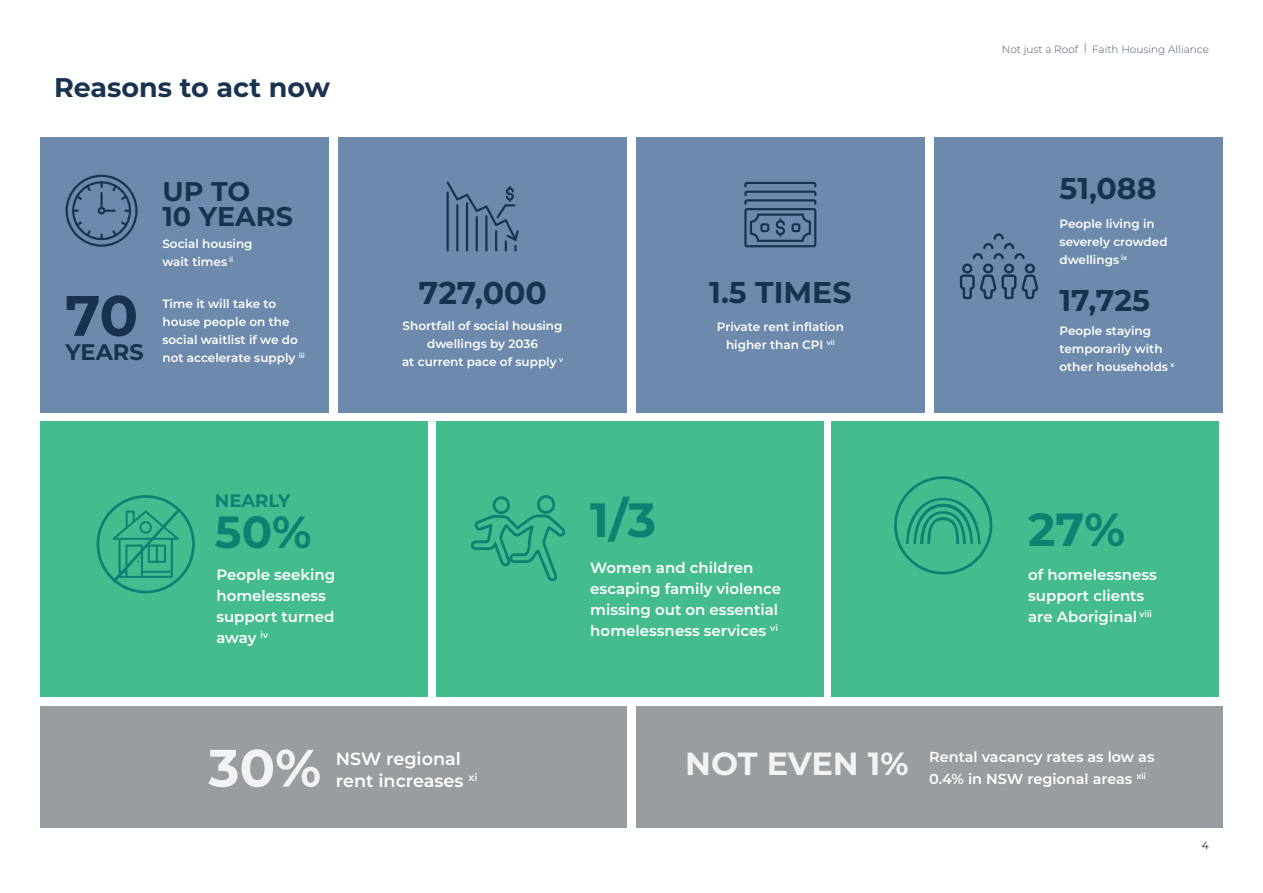
<style>
.page{position:relative;width:1263px;height:893px;background:#fff}
.page>*{position:absolute;margin:0;border:0;box-sizing:border-box;transform-origin:0 0}
.t1{font:700 57px "Montserrat";color:#18324f}
.t2{font:700 52.5px "Montserrat";color:#f1f3f3}
.t3{font:700 48px "Montserrat";color:#0f8173}
.t4{font:700 46.5px "Montserrat";color:#0f8173}
.t5{font:700 45px "Montserrat";color:#0f8173}
.t6{font:700 32.1px "Montserrat";letter-spacing:-.01em;color:#f1f3f3}
.t7{font:700 31.5px "Montserrat";color:#18324f}
.t8{font:700 30px "Montserrat";color:#18324f}
.t9{font:700 27px "Montserrat";color:#18324f}
.t10{font:700 22.5px "Montserrat";color:#18324f}
.t11{font:700 18px "Montserrat";color:#0f8173}
.t12{font:600 17.55px/21.1px "Montserrat";color:#fff}
.t13{font:600 15px/21px "Montserrat";color:#fff}
.t14{font:600 14.4px/21.6px "Montserrat";color:#fff}
.t15{font:600 12px/18px "Montserrat";color:#fff}
.t16{font:300 10.5px "Montserrat";color:#49536c}
.t17{font:500 10.5px "Montserrat";color:#49536c}
</style>
<div class="page">
<div style="left:40px;top:421px;width:388px;height:276px;background:#44bc8e"></div>
<div style="left:436px;top:421px;width:388px;height:276px;background:#44bc8e"></div>
<div style="left:831px;top:421px;width:388px;height:276px;background:#44bc8e"></div>
<div style="left:40px;top:706px;width:587px;height:121px;background:#979da1"></div>
<div style="left:338px;top:137px;width:289px;height:275px;background:#6d8aad"></div>
<div style="left:40px;top:137px;width:289px;height:275px;background:#6d8aad"></div>
<div style="left:636px;top:706px;width:586px;height:121px;background:#979da1"></div>
<div style="left:636px;top:137px;width:289px;height:275px;background:#6d8aad"></div>
<div style="left:934px;top:137px;width:288px;height:275px;background:#6d8aad"></div>
<svg style="left:66px;top:175px;width:72px;height:72px"></svg>
<svg style="left:446px;top:181px;width:73px;height:70px"></svg>
<svg style="left:744px;top:182px;width:72px;height:65px"></svg>
<svg style="left:906px;top:498px;width:74px;height:46px"></svg>
<svg style="left:960px;top:233px;width:78px;height:66px"></svg>
<svg style="left:471px;top:495px;width:94px;height:86px"></svg>
<div style="left:97px;top:495px;width:98px;height:98px;border:3px solid #0f8173;border-radius:50%"></div>
<svg style="left:110px;top:507px;width:72px;height:79px"></svg>
<div style="left:894px;top:476px;width:98px;height:98px;border:3px solid #0f8173;border-radius:50%"></div>
<p class="t9" style="left:54px;top:68px;width:278px">Reasons to act now</p>
<p class="t1" style="left:65px;top:275px;width:74px">70</p>
<p class="t10" style="left:66px;top:336px;width:80px">YEARS</p>
<p class="t9" style="left:162px;top:172px;width:89px">UP TO</p>
<p class="t9" style="left:162px;top:197px;width:132px">10 YEARS</p>
<p class="t15" style="left:162px;top:234px;width:92px">Social housing wait times <sup>ii</sup></p>
<p class="t15" style="left:162px;top:294px;width:144px">Time it will take to house people on the social waitlist if we do not accelerate supply <sup>iii</sup></p>
<p class="t7" style="left:419px;top:270px;width:130px">727,000</p>
<p class="t15" style="left:402px;top:316px;width:163px;text-align:center">Shortfall of social housing dwellings by 2036<br>at current pace of supply <sup>v</sup></p>
<p class="t8" style="left:709px;top:271px;width:144px">1.5 TIMES</p>
<p class="t15" style="left:717px;top:317px;width:129px;text-align:center">Private rent inflation higher than CPI <sup>vii</sup></p>
<p class="t16" style="left:1002px;top:42px;width:209px">Not just a Roof | Faith Housing Alliance</p>
<p class="t8" style="left:1059px;top:167px;width:99px">51,088</p>
<p class="t15" style="left:1059px;top:214px;width:110px">People living in severely crowded dwellings <sup>ix</sup></p>
<p class="t8" style="left:1059px;top:278px;width:92px">17,725</p>
<p class="t15" style="left:1059px;top:321px;width:117px">People staying temporarily with other households <sup>x</sup></p>
<p class="t11" style="left:215px;top:488px;width:77px">NEARLY</p>
<p class="t5" style="left:215px;top:499px;width:98px">50%</p>
<p class="t13" style="left:216px;top:564px;width:120px">People seeking homelessness support turned away <sup>iv</sup></p>
<p class="t3" style="left:590px;top:486px;width:68px">1/3</p>
<p class="t13" style="left:590px;top:556px;width:192px">Women and children escaping family violence missing out on essential homelessness services <sup>vi</sup></p>
<p class="t4" style="left:1028px;top:496px;width:99px">27%</p>
<p class="t13" style="left:1028px;top:564px;width:130px">of homelessness support clients are Aboriginal <sup>viii</sup></p>
<p class="t2" style="left:208px;top:730px;width:114px">30%</p>
<p class="t6" style="left:685px;top:740px;width:225px">NOT EVEN 1%</p>
<p class="t12" style="left:336px;top:748px;width:143px">NSW regional rent increases <sup>xi</sup></p>
<p class="t14" style="left:929px;top:745px;width:227px">Rental vacancy rates as low as<br>0.4% in NSW regional areas <sup>xii</sup></p>
<p class="t17" style="left:1202px;top:838px;width:9px">4</p>
</div>
